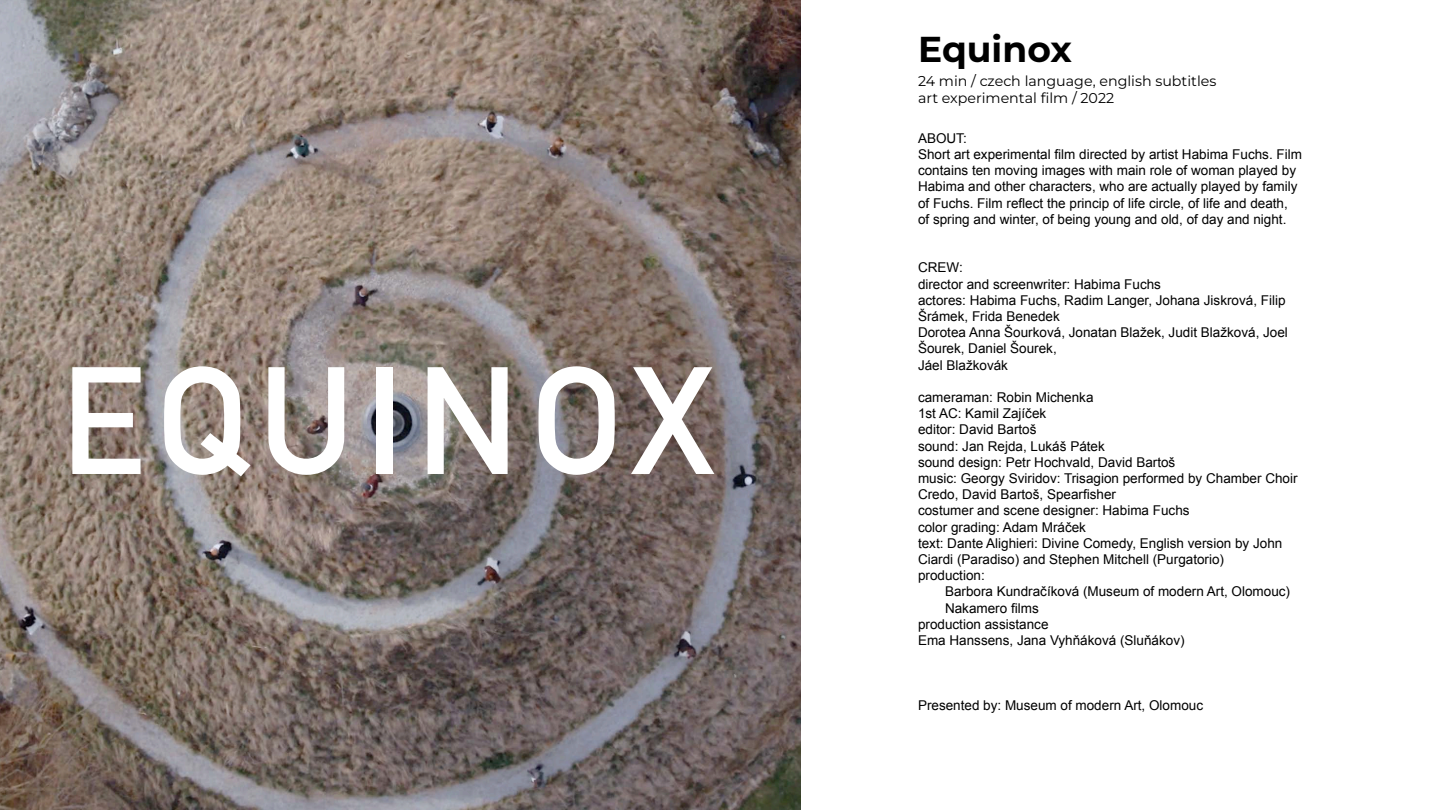
<style>
.page{position:relative;width:1440px;height:810px;background:#fff}
.page>*{position:absolute;margin:0;border:0;box-sizing:border-box;transform-origin:0 0}
.t1{font:700 150px "DIN Alternate";letter-spacing:.08em;color:#fff}
.nadpisy{font:700 36px "Montserrat";color:#000}
.PODNADPIS{font:100 14.25px/17.1px "Montserrat";color:#000}
.texty{font:13.5px/16.2px "Arial";color:#000}
</style>
<div class="page">
<img style="left:0;top:0;width:801px;height:810px">
<p class="t1" style="left:61px;top:307px;width:653px">EQUINOX</p>
<p class="nadpisy" style="left:918px;top:23px;width:155px">Equinox</p>
<p class="PODNADPIS" style="left:918px;top:72px;width:300px">24 min / czech language, english subtitles art experimental film / 2022</p>
<p class="texty" style="left:918px;top:130px;width:50px">ABOUT:</p>
<p class="texty" style="left:918px;top:146px;width:385px">Short art experimental film directed by artist Habima Fuchs. Film contains ten moving images with main role of woman played by Habima and other characters, who are actually played by family of Fuchs. Film reflect the princip of life circle, of life and death, of spring and winter, of being young and old, of day and night.</p>
<p class="texty" style="left:918px;top:260px;width:46px">CREW:</p>
<p class="texty" style="left:918px;top:276px;width:245px">director and screenwriter: Habima Fuchs</p>
<p class="texty" style="left:918px;top:292px;width:369px">actores: Habima Fuchs, Radim Langer, Johana Jiskrová, Filip<br>Šrámek, Frida Benedek</p>
<p class="texty" style="left:918px;top:325px;width:371px">Dorotea Anna Šourková, Jonatan Blažek, Judit Blažková, Joel<br>Šourek, Daniel Šourek,</p>
<p class="texty" style="left:918px;top:357px;width:92px">Jáel Blažkovák</p>
<p class="texty" style="left:918px;top:389px;width:177px">cameraman: Robin Michenka</p>
<p class="texty" style="left:918px;top:406px;width:130px">1st AC: Kamil Zajíček</p>
<p class="texty" style="left:918px;top:422px;width:120px">editor: David Bartoš</p>
<p class="texty" style="left:918px;top:438px;width:381px">sound: Jan Rejda, Lukáš Pátek<br>sound design: Petr Hochvald, David Bartoš<br>music: Georgy Sviridov: Trisagion performed by Chamber Choir Credo, David Bartoš, Spearfisher</p>
<p class="texty" style="left:918px;top:503px;width:273px">costumer and scene designer: Habima Fuchs</p>
<p class="texty" style="left:918px;top:519px;width:366px">color grading: Adam Mráček<br>text: Dante Alighieri: Divine Comedy, English version by John Ciardi (Paradiso) and Stephen Mitchell (Purgatorio) production:</p>
<p class="texty" style="left:945px;top:584px;width:347px">Barbora Kundračíková (Museum of modern Art, Olomouc)</p>
<p class="texty" style="left:945px;top:600px;width:95px">Nakamero films</p>
<p class="texty" style="left:918px;top:616px;width:132px">production assistance</p>
<p class="texty" style="left:918px;top:632px;width:268px">Ema Hanssens, Jana Vyhňáková (Sluňákov)</p>
<p class="texty" style="left:918px;top:697px;width:287px">Presented by: Museum of modern Art, Olomouc</p>
</div>
